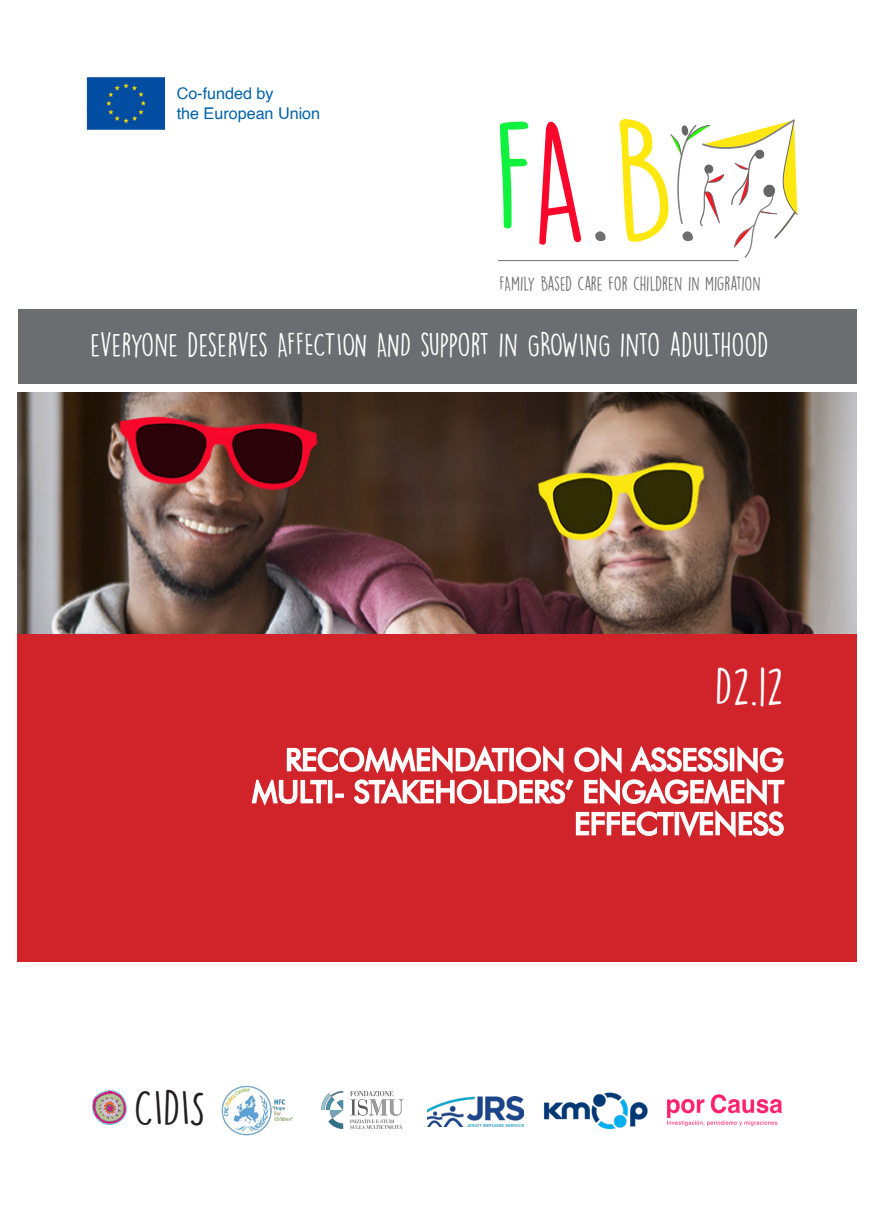
<style>
.page{position:relative;width:874px;height:1225px;background:#fff}
.page>*{position:absolute;margin:0;border:0;box-sizing:border-box;transform-origin:0 0}
.t1{font:131.2px "DK Lemon Yellow Sun";color:#706f6f}
.titolo1{font:48px "DK Lemon Yellow Sun";color:#fff}
.t2{font:46.6px "DK Lemon Yellow Sun";color:#231f20}
.titolo1-2{font:30px/32px "Futura BT";color:#fff;text-align:right}
.t3{font:30px "DK Lemon Yellow Sun";letter-spacing:-.005em;color:#fff}
.t4{font:18px "DK Lemon Yellow Sun";color:#706f6f}
.t5{font:16.2px "Helvetica";color:#0162a9}
.s1{font-size:149.6px;color:#11f23e}
.s2{font-size:149.6px;color:#f9082b}
.s3{font-size:149.6px;color:#ffe710}
</style>
<div class="page">
<div style="left:17px;top:631px;width:839px;height:330px;background:#d1232a"></div>
<div style="left:18px;top:309px;width:838px;height:74px;background:#6c6d70"></div>
<img style="left:17px;top:392px;width:839px;height:241px">
<hr style="left:498px;top:260px;width:240px;height:1px;background:#706f6f">
<svg style="left:670px;top:119px;width:127px;height:139px"></svg>
<svg style="left:251px;top:745px;width:534px;height:93px"></svg>
<svg style="left:92px;top:1090px;width:35px;height:35px"></svg>
<img style="left:221px;top:1085px;width:71px;height:50px">
<img style="left:321px;top:1091px;width:83px;height:38px">
<img style="left:667px;top:1094px;width:115px;height:33px">
<img style="left:543px;top:1092px;width:105px;height:37px">
<img style="left:427px;top:1096px;width:96px;height:30px">
<div style="left:87px;top:78px;width:77px;height:51px;background:#034da2"></div>
<p class="t5" style="left:176px;top:81px;width:98px">Co-funded by</p>
<p class="t5" style="left:176px;top:100px;width:145px">the European Union</p>
<p class="t1" style="left:492px;top:110px;width:208px"><span class="s1">F</span><span class="s2">A</span>.<span class="s3">B</span>.</p>
<p class="t4" style="left:499px;top:272px;width:262px">FAMILY BASED CARE FOR CHILDREN IN MIGRATION</p>
<p class="t3" style="left:90px;top:327px;width:679px">EVERYONE DESERVES AFFECTION AND SUPPORT IN GROWING INTO ADULTHOOD</p>
<p class="titolo1" style="left:714px;top:657px;width:70px">D2.12</p>
<p class="titolo1-2" style="left:285px;top:743px;width:499px">RECOMMENDATION ON ASSESSING</p>
<p class="titolo1-2" style="left:252px;top:775px;width:532px">MULTI- STAKEHOLDERS’ ENGAGEMENT<br>EFFECTIVENESS</p>
<p class="t2" style="left:134px;top:1079px;width:73px">CIDIS</p>
</div>
